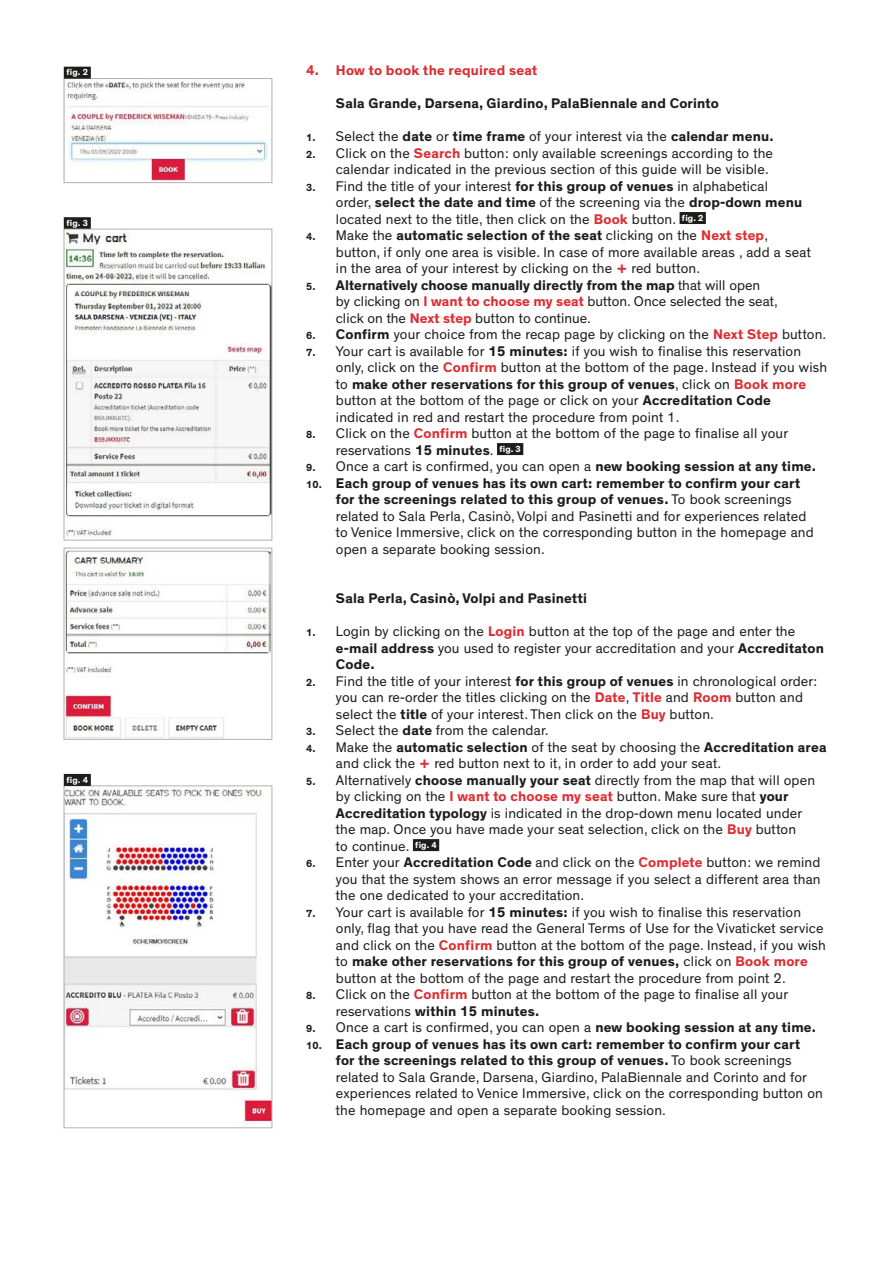
<style>
.page{position:relative;width:893px;height:1263px;background:#fff}
.page>*{position:absolute;margin:0;border:0;box-sizing:border-box;transform-origin:0 0}
.t1{font:14.25px/16.5px "Theinhardt";letter-spacing:.01em;color:#1d1d1b}
.t2{font:700 14.25px "Theinhardt";letter-spacing:.01em;color:#1d1d1b}
.t3{font:700 14.25px "Theinhardt";letter-spacing:.01em;color:#dc2f34}
.t4{font:700 9px "Theinhardt";letter-spacing:.015em;color:#fff}
.s1{font-weight:700;font-size:10.5px}
.s2{font-weight:700}
.s3{font-weight:700;color:#dc2f34}
</style>
<div class="page">
<div style="left:680px;top:212px;width:26px;height:12px;background:#1d1d1b"></div>
<div style="left:497px;top:443px;width:26px;height:12px;background:#1d1d1b"></div>
<div style="left:413px;top:839px;width:26px;height:12px;background:#1d1d1b"></div>
<img style="left:66px;top:81px;width:203px;height:100px">
<div style="left:64px;top:78px;width:208px;height:105px;border:1px solid #b3b2b2"></div>
<div style="left:64px;top:67px;width:27px;height:12px;background:#1d1d1b"></div>
<img style="left:66px;top:788px;width:204px;height:336px">
<div style="left:64px;top:786px;width:208px;height:342px;border:1px solid #b3b2b2"></div>
<div style="left:64px;top:774px;width:27px;height:12px;background:#1d1d1b"></div>
<div style="left:64px;top:217px;width:27px;height:12px;background:#1d1d1b"></div>
<img style="left:66px;top:232px;width:204px;height:306px">
<div style="left:64px;top:229px;width:208px;height:311px;border:1px solid #b3b2b2"></div>
<img style="left:66px;top:550px;width:204px;height:188px">
<div style="left:64px;top:548px;width:208px;height:192px;border:1px solid #b3b2b2"></div>
<p class="t4" style="left:67px;top:67px;width:23px">fig. 2</p>
<p class="t4" style="left:67px;top:217px;width:23px">fig. 3</p>
<p class="t4" style="left:67px;top:774px;width:23px">fig. 4</p>
<p class="t3" style="left:306px;top:62px;width:232px">4. How to book the required seat</p>
<p class="t2" style="left:336px;top:95px;width:385px">Sala Grande, Darsena, Giardino, PalaBiennale and Corinto</p>
<p class="t1" style="left:306px;top:129px;width:469px"><span class="s1">1.</span> Select the <span class="s2">date</span> or <span class="s2">time frame</span> of your interest via the <span class="s2">calendar menu.</span></p>
<p class="t1" style="left:306px;top:145px;width:468px;text-align:right"><span class="s1">2.</span> Click on the <span class="s3">Search</span> button: only available screenings according to the calendar indicated in the previous section of this guide will be visible.</p>
<p class="t1" style="left:336px;top:178px;width:468px;text-indent:-30px"><span class="s1">3.</span> Find the title of your interest <span class="s2">for this group of venues</span> in alphabetical order, <span class="s2">select the date and time</span> of the screening via the <span class="s2">drop-down menu </span>located next to the title, then click on the <span class="s3">Book</span> button. <sup>fig.</sup> <sup>2</sup></p>
<p class="t1" style="left:336px;top:228px;width:476px;text-indent:-30px"><span class="s1">4.</span> Make the <span class="s2">automatic selection of the seat</span> clicking on the <span class="s3">Next step</span>, button, if only one area is visible. In case of more available areas , add a seat in the area of your interest by clicking on the <span class="s3">+</span> red button.</p>
<p class="t1" style="left:336px;top:277px;width:444px;text-indent:-30px"><span class="s1">5.</span> <span class="s2">Alternatively choose manually directly from the map</span> that will open<br>by clicking on <span class="s3">I want to choose my seat</span> button. Once selected the seat, click on the <span class="s3">Next step</span> button to continue.</p>
<p class="t1" style="left:306px;top:327px;width:522px"><span class="s1">6.</span> <span class="s2">Confirm</span> your choice from the recap page by clicking on the <span class="s3">Next Step</span> button.</p>
<p class="t1" style="left:336px;top:343px;width:493px;text-indent:-30px"><span class="s1">7.</span> Your cart is available for <span class="s2">15 minutes:</span> if you wish to finalise this reservation only, click on the <span class="s3">Confirm</span> button at the bottom of the page. Instead if you wish to <span class="s2">make other reservations for this group of venues</span>, click on <span class="s3">Book more </span>button at the bottom of the page or click on your <span class="s2">Accreditation Code </span>indicated in red and restart the procedure from point 1.</p>
<p class="t1" style="left:336px;top:426px;width:454px;text-indent:-30px"><span class="s1">8.</span> Click on the <span class="s3">Confirm</span> button at the bottom of the page to finalise all your reservations <span class="s2">15 minutes</span>. <sup>fig.</sup> <sup>3</sup></p>
<p class="t1" style="left:306px;top:459px;width:511px"><span class="s1">9.</span> Once a cart is confirmed, you can open a <span class="s2">new booking session at any time.</span></p>
<p class="t1" style="left:336px;top:475px;width:479px;text-indent:-30px"><span class="s1">10.</span> <span class="s2">Each group of venues has its own cart: remember to confirm your cart for the screenings related to this group of venues.</span> To book screenings related to Sala Perla, Casinò, Volpi and Pasinetti and for experiences related to Venice Immersive, click on the corresponding button in the homepage and open a separate booking session.</p>
<p class="t2" style="left:336px;top:590px;width:253px">Sala Perla, Casinò, Volpi and Pasinetti</p>
<p class="t1" style="left:336px;top:624px;width:489px;text-indent:-30px"><span class="s1">1.</span> Login by clicking on the <span class="s3">Login</span> button at the top of the page and enter the <span class="s2">e-mail address</span> you used to register your accreditation and your <span class="s2">Accreditaton<br>Code.</span></p>
<p class="t1" style="left:336px;top:673px;width:483px;text-indent:-30px"><span class="s1">2.</span> Find the title of your interest <span class="s2">for this group of venues</span> in chronological order: you can re-order the titles clicking on the <span class="s3">Date</span>, <span class="s3">Title</span> and <span class="s3">Room</span> button and select the <span class="s2">title</span> of your interest. Then click on the <span class="s3">Buy</span> button.</p>
<p class="t1" style="left:306px;top:723px;width:244px"><span class="s1">3.</span> Select the <span class="s2">date</span> from the calendar.</p>
<p class="t1" style="left:336px;top:739px;width:492px;text-indent:-30px"><span class="s1">4.</span> Make the <span class="s2">automatic selection</span> of the seat by choosing the <span class="s2">Accreditation area </span>and click the <span class="s3">+</span> red button next to it, in order to add your seat.</p>
<p class="t1" style="left:336px;top:772px;width:481px;text-indent:-30px"><span class="s1">5.</span> Alternatively <span class="s2">choose manually your seat</span> directly from the map that will open by clicking on the <span class="s3">I want to choose my seat</span> button. Make sure that <span class="s2">your Accreditation typology</span> is indicated in the drop-down menu located under the map. Once you have made your seat selection, click on the <span class="s3">Buy</span> button<br>to continue. <sup>fig.</sup> <sup>4</sup></p>
<p class="t1" style="left:336px;top:855px;width:486px;text-align:justify;text-indent:-30px"><span class="s1">6.</span> Enter your <span class="s2">Accreditation Code</span> and click on the <span class="s3">Complete</span> button: we remind you that the system shows an error message if you select a different area than the one dedicated to your accreditation.</p>
<p class="t1" style="left:336px;top:904px;width:491px;text-indent:-30px"><span class="s1">7.</span> Your cart is available for <span class="s2">15 minutes:</span> if you wish to finalise this reservation only, flag that you have read the General Terms of Use for the Vivaticket service and click on the <span class="s3">Confirm</span> button at the bottom of the page. Instead, if you wish to <span class="s2">make other reservations for this group of venues,</span> click on <span class="s3">Book more </span>button at the bottom of the page and restart the procedure from point 2.</p>
<p class="t1" style="left:336px;top:987px;width:454px;text-indent:-30px"><span class="s1">8.</span> Click on the <span class="s3">Confirm</span> button at the bottom of the page to finalise all your reservations <span class="s2">within 15 minutes.</span></p>
<p class="t1" style="left:306px;top:1020px;width:511px"><span class="s1">9.</span> Once a cart is confirmed, you can open a <span class="s2">new booking session at any time.</span></p>
<p class="t1" style="left:336px;top:1036px;width:489px;text-indent:-30px"><span class="s1">10.</span> <span class="s2">Each group of venues has its own cart: remember to confirm your cart<br>for the screenings related to this group of venues.</span> To book screenings related to Sala Grande, Darsena, Giardino, PalaBiennale and Corinto and for experiences related to Venice Immersive, click on the corresponding button on the homepage and open a separate booking session.</p>
</div>
